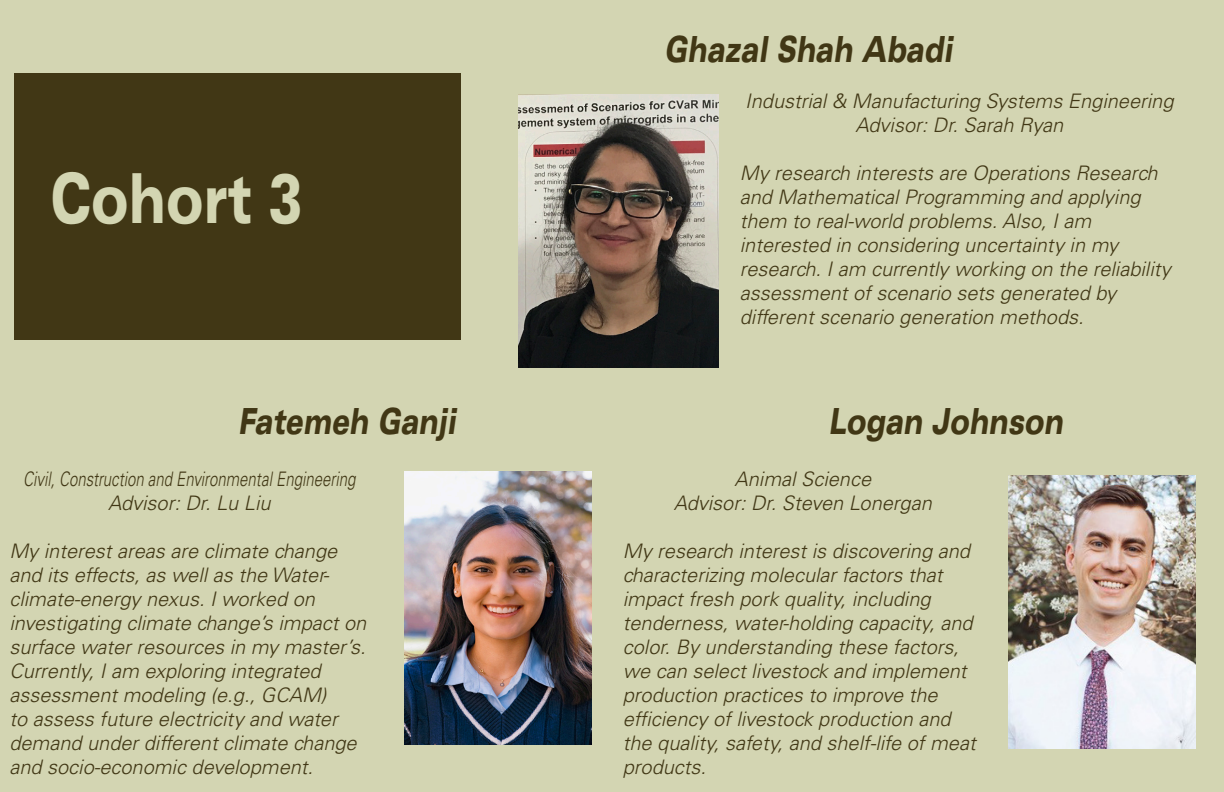
<style>
.page{position:relative;width:1224px;height:792px;background:#d3d5b2}
.page>*{position:absolute;margin:0;border:0;box-sizing:border-box;transform-origin:0 0}
.title_2_lg{font:900 expanded 69px "Univers LT Std";color:#d3d5b2;scale:.67 1}
.PI-_dept_and_exertis{font:italic 900 expanded 36px "Univers LT Std";color:#413715;scale:.67 1}
.Research_Statement-O{font:italic 900 expanded 36px "Univers LT Std";color:#413715;scale:.67 1}
.Research_Statement-O-2{font:italic 300 20px/24px "Univers LT Std";color:#413715}
.PI-_dept_and_exertis-2{font:italic 300 20px "Univers LT Std";color:#413715}
.PI-_dept_and_exertis-3{font:italic 300 20px "Univers LT Std";color:#413715;scale:.75 1}
</style>
<div class="page">
<div style="left:14px;top:74px;width:447px;height:266px;background:#413715"></div>
<img style="left:404px;top:471px;width:187px;height:274px">
<img style="left:1009px;top:475px;width:187px;height:274px">
<img style="left:518px;top:94px;width:200px;height:274px">
<p class="title_2_lg" style="left:50px;top:159px;width:378px">Cohort 3</p>
<p class="Research_Statement-O" style="left:664px;top:29px;width:431px">Ghazal Shah Abadi</p>
<p class="Research_Statement-O-2" style="left:745px;top:90px;width:430px">Industrial &amp; Manufacturing Systems Engineering</p>
<p class="Research_Statement-O-2" style="left:856px;top:114px;width:209px">Advisor: Dr. Sarah Ryan</p>
<p class="Research_Statement-O-2" style="left:740px;top:162px;width:433px">My research interests are Operations Research and Mathematical Programming and applying them to real-world problems. Also, I am interested in considering uncertainty in my research. I am currently working on the reliability assessment of scenario sets generated by different scenario generation methods.</p>
<p class="PI-_dept_and_exertis" style="left:238px;top:400px;width:327px">Fatemeh Ganji</p>
<p class="PI-_dept_and_exertis" style="left:828px;top:400px;width:352px">Logan Johnson</p>
<p class="PI-_dept_and_exertis-3" style="left:23px;top:467px;width:444px">Civil, Construction and Environmental Engineering</p>
<p class="PI-_dept_and_exertis-2" style="left:108px;top:491px;width:164px">Advisor: Dr. Lu Liu</p>
<p class="Research_Statement-O-2" style="left:9px;top:539px;width:358px">My interest areas are climate change and its effects, as well as the Water&shy;climate-energy nexus. I worked on investigating climate change’s impact on surface water resources in my master’s.<br>Currently, I am exploring integrated assessment modeling (e.g., GCAM)<br>to assess future electricity and water demand under different climate change and socio-economic development.</p>
<p class="PI-_dept_and_exertis-2" style="left:734px;top:467px;width:138px">Animal Science</p>
<p class="PI-_dept_and_exertis-2" style="left:674px;top:491px;width:260px">Advisor: Dr. Steven Lonergan</p>
<p class="Research_Statement-O-2" style="left:623px;top:539px;width:354px">My research interest is discovering and characterizing molecular factors that impact fresh pork quality, including tenderness, water-holding capacity, and color. By understanding these factors, we can select livestock and implement production practices to improve the efficiency of livestock production and the quality, safety, and shelf-life of meat products.</p>
</div>
